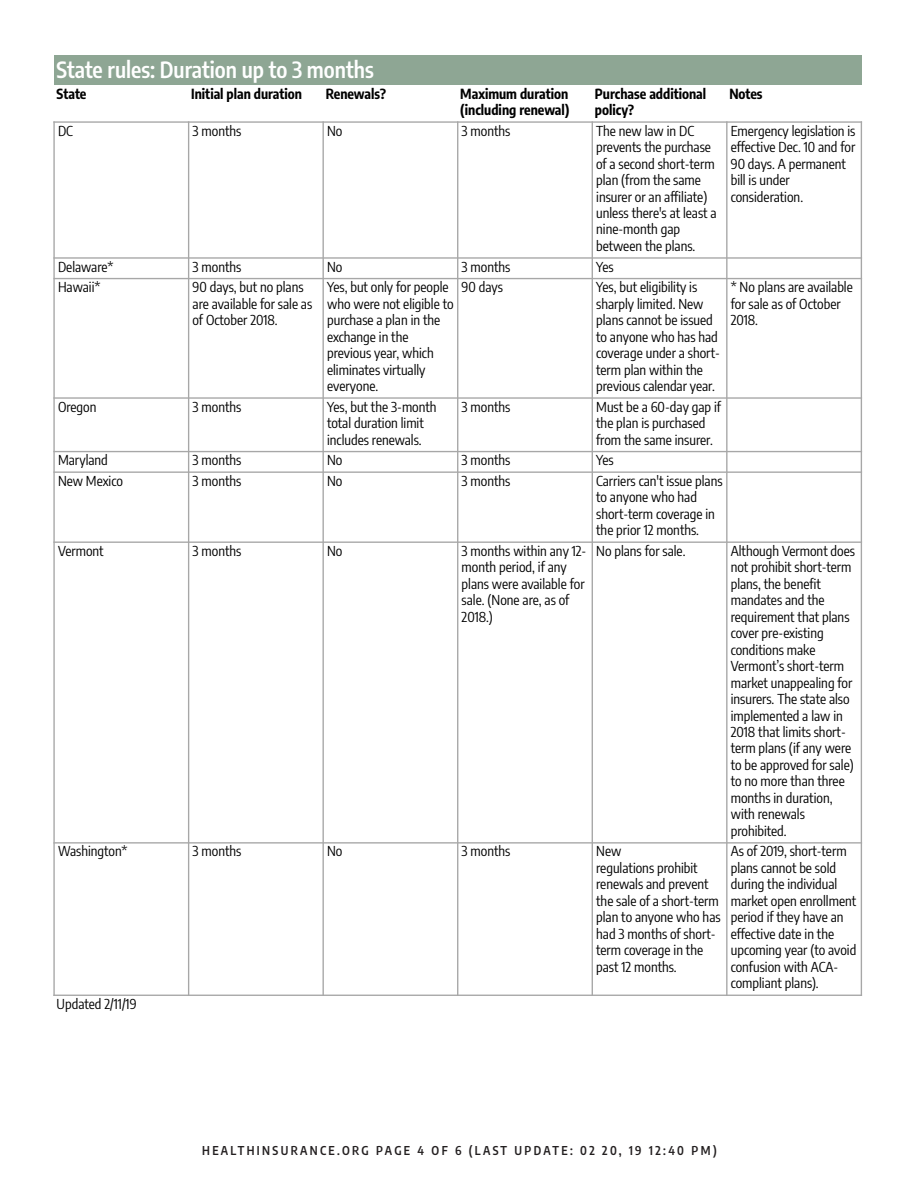
<style>
.page{position:relative;width:918px;height:1188px;background:#fff}
.page>*{position:absolute;margin:0;border:0;box-sizing:border-box;transform-origin:0 0}
.t1{font:600 21.9px "Encode Sans Condensed";color:#fff}
.t2{font:13.8px/16.5px "Encode Sans Condensed";color:#000}
.t3{font:700 13.8px/16.5px "Encode Sans Condensed";color:#000}
.t4{font:600 12px "Encode Sans Condensed";letter-spacing:.2em;color:#231f20}
</style>
<div class="page">
<div style="left:54px;top:55px;width:807px;height:31px;background:#8ea694"></div>
<hr style="left:322px;top:121px;width:2px;height:137px;background:#a7a7a7">
<hr style="left:322px;top:258px;width:2px;height:21px;background:#a7a7a7">
<hr style="left:322px;top:279px;width:2px;height:119px;background:#a7a7a7">
<hr style="left:322px;top:398px;width:2px;height:74px;background:#a7a7a7">
<hr style="left:322px;top:472px;width:2px;height:371px;background:#a7a7a7">
<hr style="left:322px;top:843px;width:2px;height:153px;background:#a7a7a7">
<hr style="left:457px;top:121px;width:1px;height:137px;background:#a7a7a7">
<svg style="left:457px;top:259px;width:1px;height:19px"></svg>
<hr style="left:457px;top:279px;width:1px;height:119px;background:#a7a7a7">
<hr style="left:457px;top:398px;width:1px;height:74px;background:#a7a7a7">
<hr style="left:457px;top:472px;width:1px;height:371px;background:#a7a7a7">
<hr style="left:457px;top:843px;width:1px;height:153px;background:#a7a7a7">
<hr style="left:592px;top:121px;width:1px;height:137px;background:#a7a7a7">
<svg style="left:592px;top:259px;width:1px;height:19px"></svg>
<hr style="left:592px;top:279px;width:1px;height:119px;background:#a7a7a7">
<hr style="left:592px;top:398px;width:1px;height:74px;background:#a7a7a7">
<hr style="left:592px;top:472px;width:1px;height:70px;background:#a7a7a7">
<hr style="left:592px;top:542px;width:1px;height:301px;background:#a7a7a7">
<hr style="left:592px;top:843px;width:1px;height:153px;background:#a7a7a7">
<hr style="left:726px;top:121px;width:2px;height:137px;background:#a7a7a7">
<hr style="left:726px;top:258px;width:2px;height:21px;background:#a7a7a7">
<hr style="left:726px;top:279px;width:2px;height:119px;background:#a7a7a7">
<hr style="left:726px;top:398px;width:2px;height:74px;background:#a7a7a7">
<hr style="left:726px;top:472px;width:2px;height:70px;background:#a7a7a7">
<hr style="left:726px;top:542px;width:2px;height:301px;background:#a7a7a7">
<hr style="left:726px;top:843px;width:2px;height:153px;background:#a7a7a7">
<hr style="left:53px;top:121px;width:809px;height:2px;background:#a7a7a7">
<hr style="left:53px;top:257px;width:809px;height:2px;background:#a7a7a7">
<hr style="left:53px;top:278px;width:809px;height:1px;background:#a7a7a7">
<hr style="left:53px;top:397px;width:809px;height:2px;background:#a7a7a7">
<hr style="left:53px;top:451px;width:809px;height:1px;background:#a7a7a7">
<hr style="left:53px;top:471px;width:539px;height:2px;background:#a7a7a7">
<hr style="left:592px;top:471px;width:135px;height:2px;background:#a7a7a7">
<hr style="left:727px;top:471px;width:135px;height:2px;background:#a7a7a7">
<hr style="left:53px;top:541px;width:539px;height:2px;background:#a7a7a7">
<hr style="left:592px;top:541px;width:135px;height:2px;background:#a7a7a7">
<hr style="left:727px;top:541px;width:135px;height:2px;background:#a7a7a7">
<hr style="left:53px;top:842px;width:809px;height:2px;background:#a7a7a7">
<hr style="left:53px;top:995px;width:809px;height:1px;background:#a7a7a7">
<hr style="left:188px;top:121px;width:1px;height:137px;background:#a7a7a7">
<svg style="left:188px;top:259px;width:1px;height:19px"></svg>
<hr style="left:188px;top:279px;width:1px;height:119px;background:#a7a7a7">
<hr style="left:188px;top:398px;width:1px;height:74px;background:#a7a7a7">
<hr style="left:188px;top:472px;width:1px;height:371px;background:#a7a7a7">
<hr style="left:188px;top:843px;width:1px;height:153px;background:#a7a7a7">
<hr style="left:53px;top:121px;width:2px;height:137px;background:#a7a7a7">
<hr style="left:53px;top:258px;width:2px;height:21px;background:#a7a7a7">
<hr style="left:53px;top:279px;width:2px;height:119px;background:#a7a7a7">
<hr style="left:53px;top:398px;width:2px;height:74px;background:#a7a7a7">
<hr style="left:53px;top:472px;width:2px;height:371px;background:#a7a7a7">
<hr style="left:53px;top:843px;width:2px;height:153px;background:#a7a7a7">
<hr style="left:861px;top:121px;width:1px;height:137px;background:#a7a7a7">
<svg style="left:861px;top:259px;width:1px;height:19px"></svg>
<hr style="left:861px;top:279px;width:1px;height:119px;background:#a7a7a7">
<hr style="left:861px;top:398px;width:1px;height:74px;background:#a7a7a7">
<hr style="left:861px;top:472px;width:1px;height:70px;background:#a7a7a7">
<hr style="left:861px;top:542px;width:1px;height:301px;background:#a7a7a7">
<hr style="left:861px;top:843px;width:1px;height:153px;background:#a7a7a7">
<p class="t1" style="left:57px;top:54px;width:319px">State rules: Duration up to 3 months</p>
<p class="t3" style="left:57px;top:84px;width:31px">State</p>
<p class="t3" style="left:191px;top:84px;width:113px">Initial plan duration</p>
<p class="t3" style="left:326px;top:84px;width:62px">Renewals?</p>
<p class="t3" style="left:460px;top:84px;width:111px">Maximum duration (including renewal)</p>
<p class="t3" style="left:595px;top:84px;width:113px">Purchase additional policy?</p>
<p class="t3" style="left:729px;top:84px;width:35px">Notes</p>
<p class="t2" style="left:58px;top:122px;width:16px">DC</p>
<p class="t2" style="left:193px;top:122px;width:50px">3 months</p>
<p class="t2" style="left:327px;top:122px;width:17px">No</p>
<p class="t2" style="left:462px;top:122px;width:50px">3 months</p>
<p class="t2" style="left:596px;top:122px;width:122px">The new law in DC prevents the purchase of a second short-term plan (from the same insurer or an affiliate) unless there's at least a nine-month gap between the plans.</p>
<p class="t2" style="left:731px;top:122px;width:126px">Emergency legislation is effective Dec. 10 and for<br>90 days. A permanent bill is under consideration.</p>
<p class="t2" style="left:58px;top:258px;width:57px">Delaware*</p>
<p class="t2" style="left:193px;top:258px;width:50px">3 months</p>
<p class="t2" style="left:327px;top:258px;width:17px">No</p>
<p class="t2" style="left:462px;top:258px;width:50px">3 months</p>
<p class="t2" style="left:596px;top:258px;width:19px">Yes</p>
<p class="t2" style="left:58px;top:278px;width:44px">Hawaii*</p>
<p class="t2" style="left:193px;top:278px;width:121px">90 days, but no plans are available for sale as of October 2018.</p>
<p class="t2" style="left:327px;top:278px;width:128px">Yes, but only for people who were not eligible to purchase a plan in the exchange in the previous year, which eliminates virtually everyone.</p>
<p class="t2" style="left:462px;top:278px;width:43px">90 days</p>
<p class="t2" style="left:596px;top:278px;width:125px">Yes, but eligibility is sharply limited. New plans cannot be issued to anyone who has had coverage under a short&shy;term plan within the previous calendar year.</p>
<p class="t2" style="left:731px;top:278px;width:124px">* No plans are available for sale as of October<br>2018.</p>
<p class="t2" style="left:58px;top:398px;width:40px">Oregon</p>
<p class="t2" style="left:193px;top:398px;width:50px">3 months</p>
<p class="t2" style="left:327px;top:398px;width:111px">Yes, but the 3-month total duration limit includes renewals.</p>
<p class="t2" style="left:462px;top:398px;width:50px">3 months</p>
<p class="t2" style="left:596px;top:398px;width:126px">Must be a 60-day gap if the plan is purchased from the same insurer.</p>
<p class="t2" style="left:58px;top:451px;width:51px">Maryland</p>
<p class="t2" style="left:193px;top:451px;width:50px">3 months</p>
<p class="t2" style="left:327px;top:451px;width:17px">No</p>
<p class="t2" style="left:462px;top:451px;width:50px">3 months</p>
<p class="t2" style="left:596px;top:451px;width:19px">Yes</p>
<p class="t2" style="left:58px;top:472px;width:66px">New Mexico</p>
<p class="t2" style="left:193px;top:472px;width:50px">3 months</p>
<p class="t2" style="left:327px;top:472px;width:17px">No</p>
<p class="t2" style="left:462px;top:472px;width:50px">3 months</p>
<p class="t2" style="left:596px;top:472px;width:128px">Carriers can't issue plans to anyone who had short-term coverage in the prior 12 months.</p>
<p class="t2" style="left:58px;top:542px;width:47px">Vermont</p>
<p class="t2" style="left:193px;top:542px;width:50px">3 months</p>
<p class="t2" style="left:327px;top:542px;width:17px">No</p>
<p class="t2" style="left:462px;top:542px;width:126px">3 months within any 12- month period, if any plans were available for sale. (None are, as of<br>2018.)</p>
<p class="t2" style="left:596px;top:542px;width:91px">No plans for sale.</p>
<p class="t2" style="left:731px;top:542px;width:126px">Although Vermont does not prohibit short-term plans, the benefit mandates and the requirement that plans cover pre-existing conditions make<br>Vermont’s short-term market unappealing for insurers. The state also implemented a law in<br>2018 that limits short&shy;term plans (if any were to be approved for sale) to no more than three months in duration, with renewals prohibited.</p>
<p class="t2" style="left:58px;top:842px;width:71px">Washington*</p>
<p class="t2" style="left:193px;top:842px;width:50px">3 months</p>
<p class="t2" style="left:327px;top:842px;width:17px">No</p>
<p class="t2" style="left:462px;top:842px;width:50px">3 months</p>
<p class="t2" style="left:596px;top:842px;width:126px">New<br>regulations prohibit renewals and prevent the sale of a short-term plan to anyone who has had 3 months of short&shy;term coverage in the past 12 months.</p>
<p class="t2" style="left:731px;top:842px;width:127px">As of 2019, short-term plans cannot be sold during the individual market open enrollment period if they have an effective date in the upcoming year (to avoid confusion with ACA&shy;compliant plans).</p>
<p class="t2" style="left:57px;top:995px;width:81px">Updated 2/11/19</p>
<p class="t4" style="left:202px;top:1142px;width:516px">HEALTHINSURANCE.ORG PAGE 4 OF 6 (LAST UPDATE: 02 20, 19 12:40 PM)</p>
</div>
